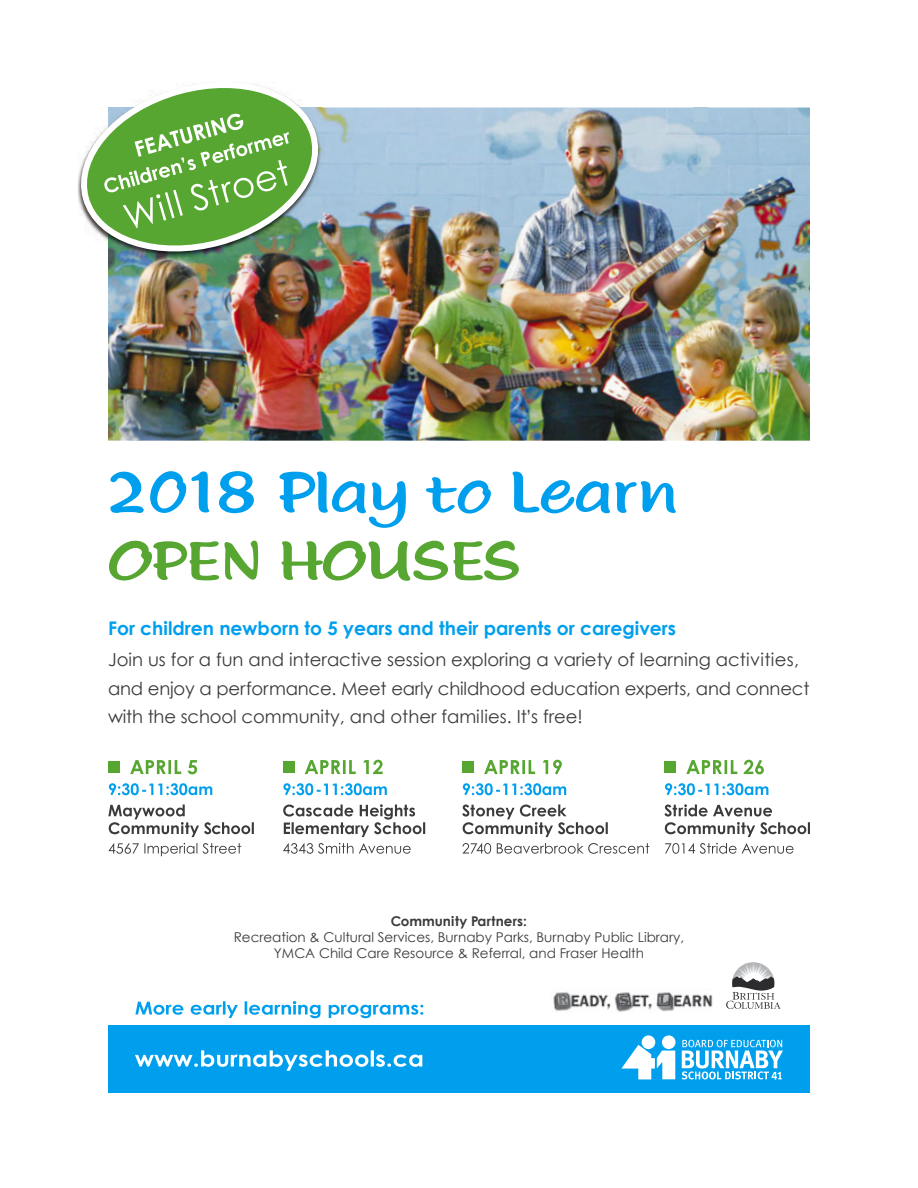
<style>
.page{position:relative;width:918px;height:1188px;background:#fff}
.page>*{position:absolute;margin:0;border:0;box-sizing:border-box;transform-origin:0 0}
.t1{font:57px "Morris Freestyle";letter-spacing:.01em;color:#009fee}
.t2{font:54px "Morris Freestyle";color:#56a631}
.t3{font:700 18.75px "Century Gothic";color:#009fee}
.t4{font:18px/28.5px "Century Gothic";color:#3c3b3c}
.t5{font:13.5px/16.2px "Century Gothic";color:#3c3b3c;text-align:center}
.t6{font:700 13.5px "Century Gothic";letter-spacing:.01em;color:#3c3b3c}
</style>
<div class="page">
<svg style="left:726px;top:962px;width:54px;height:47px"></svg>
<img style="left:553px;top:992px;width:160px;height:20px">
<svg style="left:135px;top:1001px;width:288px;height:17px"></svg>
<svg style="left:108px;top:843px;width:133px;height:13px"></svg>
<svg style="left:108px;top:805px;width:146px;height:32px"></svg>
<svg style="left:109px;top:783px;width:103px;height:12px"></svg>
<svg style="left:130px;top:760px;width:67px;height:14px"></svg>
<div style="left:108px;top:761px;width:12px;height:12px;background:#56a631"></div>
<svg style="left:283px;top:843px;width:128px;height:11px"></svg>
<svg style="left:283px;top:804px;width:142px;height:33px"></svg>
<svg style="left:283px;top:783px;width:104px;height:12px"></svg>
<svg style="left:305px;top:760px;width:78px;height:14px"></svg>
<div style="left:283px;top:761px;width:12px;height:12px;background:#56a631"></div>
<svg style="left:462px;top:843px;width:187px;height:11px"></svg>
<svg style="left:462px;top:805px;width:146px;height:32px"></svg>
<svg style="left:463px;top:783px;width:103px;height:12px"></svg>
<svg style="left:484px;top:760px;width:78px;height:14px"></svg>
<div style="left:462px;top:761px;width:12px;height:12px;background:#56a631"></div>
<svg style="left:665px;top:843px;width:129px;height:11px"></svg>
<svg style="left:664px;top:804px;width:146px;height:33px"></svg>
<svg style="left:665px;top:783px;width:103px;height:12px"></svg>
<svg style="left:686px;top:760px;width:78px;height:14px"></svg>
<div style="left:664px;top:761px;width:12px;height:12px;background:#56a631"></div>
<img style="left:108px;top:108px;width:702px;height:333px">
<div style="left:693px;top:108px;width:15px;height:14px;background:#adc9de"></div>
<img style="left:77px;top:84px;width:248px;height:176px">
<svg style="left:104px;top:114px;width:185px;height:114px;background:#71b453"></svg>
<div style="left:108px;top:1025px;width:702px;height:68px;background:#009fee"></div>
<div style="left:662px;top:1035px;width:14px;height:14px;background:#fff;border-radius:50%"></div>
<div style="left:642px;top:1035px;width:13px;height:14px;background:#fff;border-radius:50%"></div>
<svg style="left:682px;top:1040px;width:101px;height:40px"></svg>
<svg style="left:621px;top:1045px;width:54px;height:34px"></svg>
<svg style="left:135px;top:1050px;width:287px;height:21px"></svg>
<h1 class="t1" style="left:108px;top:458px;width:571px">2018 Play to Learn</h1>
<h2 class="t2" style="left:108px;top:528px;width:413px">OPEN HOUSES</h2>
<p class="t3" style="left:108px;top:616px;width:570px">For children newborn to 5 years and their parents or caregivers</p>
<p class="t4" style="left:108px;top:645px;width:703px">Join us for a fun and interactive session exploring a variety of learning activities, and enjoy a performance. Meet early childhood education experts, and connect with the school community, and other families. It’s free!</p>
<p class="t6" style="left:391px;top:913px;width:138px">Community Partners:</p>
<p class="t5" style="left:234px;top:929px;width:452px">Recreation &amp; Cultural Services, Burnaby Parks, Burnaby Public Library,<br>YMCA Child Care Resource &amp; Referral, and Fraser Health</p>
</div>
